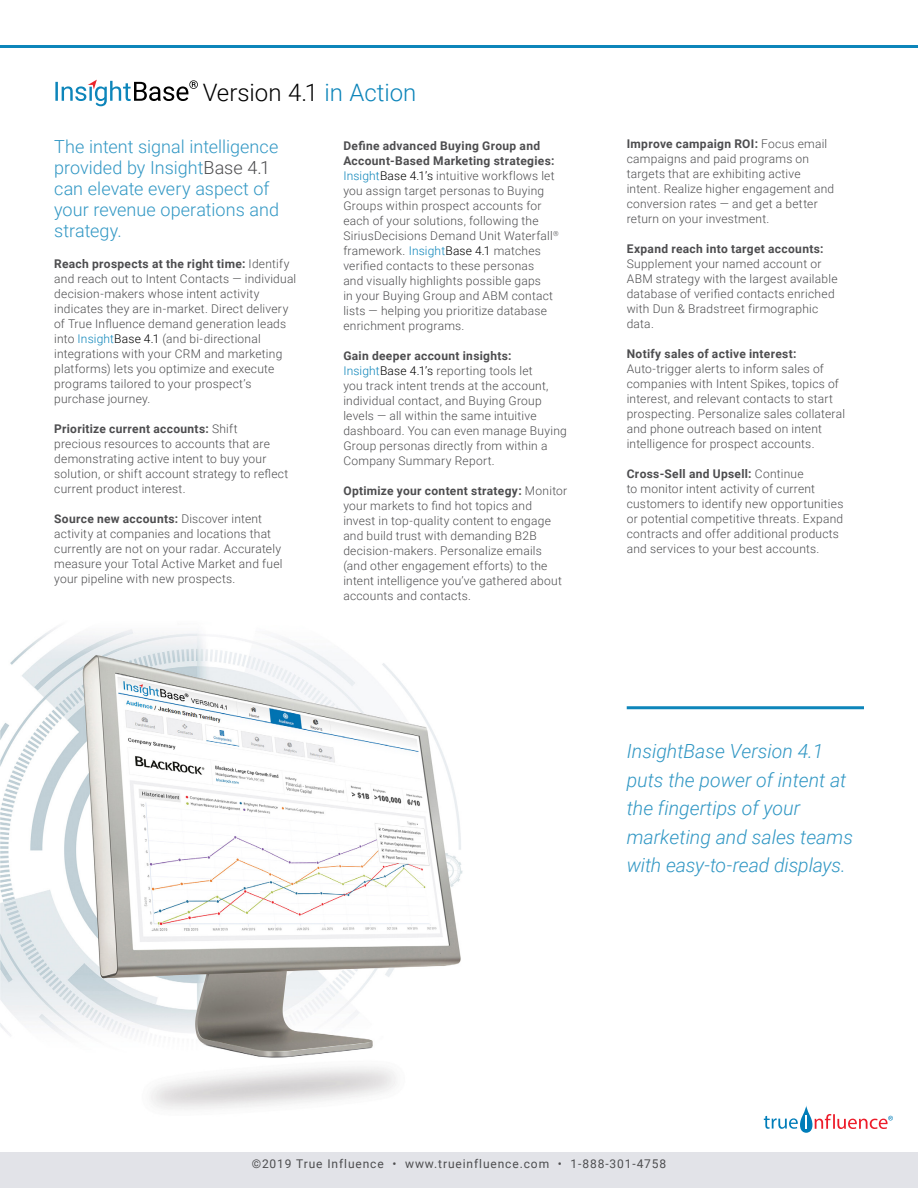
<style>
.page{position:relative;width:918px;height:1188px;background:#fff}
.page>*{position:absolute;margin:0;border:0;box-sizing:border-box;transform-origin:0 0}
.t1{font:300 24px "Roboto";color:#000}
.t2{font:italic 300 19.5px/28.5px "Roboto";color:#3197c4}
.t3{font:300 18px/21px "Roboto";color:#3197c4}
.t4{font:300 12px/15px "Roboto";letter-spacing:.02em;color:#4d4d4f}
.t5{font:700 12px "Roboto";letter-spacing:.025em;color:#4d4d4f}
.t6{font:12px "Roboto";letter-spacing:.075em;color:#4d4d4f}
.s1{color:#0d85ba}
.s2{color:#4d4d4f}
.s3{font-weight:700}
.s4{color:#000}
</style>
<div class="page">
<img style="left:0;top:627px;width:463px;height:483px">
<svg style="left:55px;top:80px;width:143px;height:26px"></svg>
<div style="left:0;top:1152px;width:918px;height:36px;background:#e2e3e8"></div>
<hr style="left:0;top:45px;width:918px;height:2px;background:#0d85ba">
<hr style="left:627px;top:706px;width:237px;height:3px;background:#0d85ba">
<svg style="left:764px;top:1105px;width:129px;height:28px"></svg>
<h1 class="t1" style="left:203px;top:76px;width:215px">Version 4.1 <span class="s1">in Action</span></h1>
<h3 class="t3" style="left:54px;top:135px;width:226px">The intent signal intelligence provided by Insight<span class="s2">Base 4.1 </span>can elevate every aspect of your revenue operations and strategy.</h3>
<p class="t4" style="left:54px;top:256px;width:244px"><span class="s3">Reach prospects at the right time:</span> Identify and reach out to Intent Contacts — individual decision-makers whose intent activity indicates they are in-market. Direct delivery of True Influence demand generation leads into <span class="s1">Insight</span><span class="s4">Base 4.1</span> (and bi-directional integrations with your CRM and marketing platforms) lets you optimize and execute programs tailored to your prospect’s purchase journey.</p>
<p class="t4" style="left:54px;top:421px;width:235px"><span class="s3">Prioritize current accounts:</span> Shift<br>precious resources to accounts that are demonstrating active intent to buy your solution, or shift account strategy to reflect current product interest.</p>
<p class="t4" style="left:54px;top:511px;width:230px"><span class="s3">Source new accounts:</span> Discover intent activity at companies and locations that currently are not on your radar. Accurately measure your Total Active Market and fuel your pipeline with new prospects.</p>
<p class="t4" style="left:343px;top:138px;width:217px"><span class="s3">Define advanced Buying Group and Account-Based Marketing strategies:<br></span><span class="s1">Insight</span><span class="s4">Base 4.1’s</span> intuitive workflows let you assign target personas to Buying Groups within prospect accounts for each of your solutions, following the SiriusDecisions Demand Unit Waterfall<sup>® </sup>framework. <span class="s1">Insight</span><span class="s4">Base 4.1</span> matches verified contacts to these personas<br>and visually highlights possible gaps<br>in your Buying Group and ABM contact lists — helping you prioritize database enrichment programs.</p>
<p class="t4" style="left:343px;top:348px;width:225px"><span class="s3">Gain deeper account insights:<br></span><span class="s1">Insight</span><span class="s4">Base 4.1’s</span> reporting tools let<br>you track intent trends at the account, individual contact, and Buying Group levels — all within the same intuitive dashboard. You can even manage Buying Group personas directly from within a Company Summary Report.</p>
<p class="t4" style="left:343px;top:483px;width:225px"><span class="s3">Optimize your content strategy:</span> Monitor your markets to find hot topics and<br>invest in top-quality content to engage and build trust with demanding B2B decision-makers. Personalize emails (and other engagement efforts) to the intent intelligence you’ve gathered about accounts and contacts.</p>
<p class="t4" style="left:627px;top:136px;width:209px"><span class="s3">Improve campaign ROI:</span> Focus email campaigns and paid programs on targets that are exhibiting active intent. Realize higher engagement and conversion rates — and get a better return on your investment.</p>
<p class="t5" style="left:627px;top:241px;width:198px">Expand reach into target accounts:</p>
<p class="t4" style="left:627px;top:256px;width:212px">Supplement your named account or<br>ABM strategy with the largest available database of verified contacts enriched with Dun &amp; Bradstreet firmographic data.</p>
<p class="t5" style="left:627px;top:346px;width:171px">Notify sales of active interest:</p>
<p class="t4" style="left:627px;top:361px;width:220px">Auto-trigger alerts to inform sales of companies with Intent Spikes, topics of interest, and relevant contacts to start prospecting. Personalize sales collateral and phone outreach based on intent intelligence for prospect accounts.</p>
<p class="t4" style="left:627px;top:466px;width:218px"><span class="s3">Cross-Sell and Upsell:</span> Continue<br>to monitor intent activity of current customers to identify new opportunities or potential competitive threats. Expand contracts and offer additional products and services to your best accounts.</p>
<h2 class="t2" style="left:627px;top:736px;width:228px">InsightBase Version 4.1 puts the power of intent at the fingertips of your marketing and sales teams with easy-to-read displays.</h2>
<p class="t6" style="left:252px;top:1155px;width:416px">©2019 True Influence • www.trueinfluence.com • 1-888-301-4758</p>
</div>
